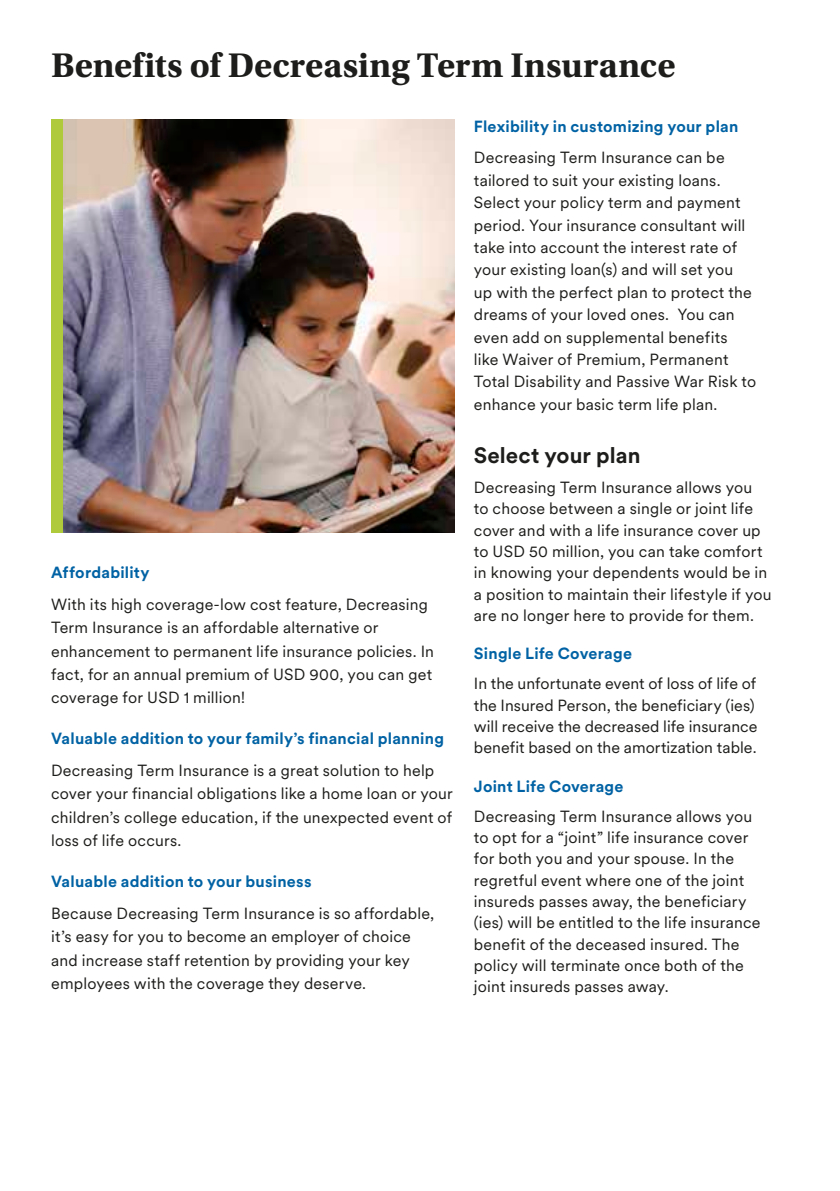
<style>
.page{position:relative;width:840px;height:1191px;background:#fff}
.page>*{position:absolute;margin:0;border:0;box-sizing:border-box;transform-origin:0 0}
.t1{font:700 36px "Utopia Std";color:#1d1d1b}
.t2{font:700 22px "Met Life Circular";letter-spacing:.005em;color:#1d1d1b}
.t3{font:16px/21.4px "Met Life Circular";letter-spacing:.01em;color:#1d1d1b}
.t4{font:700 16px "Met Life Circular";letter-spacing:.015em;color:#0062a4}
</style>
<div class="page">
<img style="left:63px;top:119px;width:391px;height:413px">
<div style="left:51px;top:119px;width:12px;height:413px;background:#afcb3b"></div>
<h1 class="t1" style="left:51px;top:45px;width:625px">Benefits of Decreasing Term Insurance</h1>
<p class="t4" style="left:51px;top:561px;width:100px">Affordability</p>
<p class="t3" style="left:51px;top:592px;width:384px;line-height:23.4px">With its high coverage-low cost feature, Decreasing Term Insurance is an affordable alternative or enhancement to permanent life insurance policies. In fact, for an annual premium of USD 900, you can get coverage for USD 1 million!</p>
<p class="t4" style="left:51px;top:727px;width:394px">Valuable addition to your family’s financial planning</p>
<p class="t3" style="left:51px;top:758px;width:403px;line-height:23.4px">Decreasing Term Insurance is a great solution to help cover your financial obligations like a home loan or your children’s college education, if the unexpected event of loss of life occurs.</p>
<p class="t4" style="left:51px;top:870px;width:262px">Valuable addition to your business</p>
<p class="t3" style="left:51px;top:900px;width:384px;line-height:23.4px">Because Decreasing Term Insurance is so affordable, it’s easy for you to become an employer of choice and increase staff retention by providing your key employees with the coverage they deserve.</p>
<p class="t4" style="left:473px;top:116px;width:266px">Flexibility in customizing your plan</p>
<p class="t3" style="left:473px;top:146px;width:284px;line-height:22.4px">Decreasing Term Insurance can be tailored to suit your existing loans.<br>Select your policy term and payment period. Your insurance consultant will take into account the interest rate of your existing loan(s) and will set you<br>up with the perfect plan to protect the dreams of your loved ones. You can even add on supplemental benefits<br>like Waiver of Premium, Permanent Total Disability and Passive War Risk to enhance your basic term life plan.</p>
<h2 class="t2" style="left:473px;top:440px;width:168px">Select your plan</h2>
<p class="t3" style="left:473px;top:476px;width:299px">Decreasing Term Insurance allows you<br>to choose between a single or joint life cover and with a life insurance cover up to USD 50 million, you can take comfort in knowing your dependents would be in a position to maintain their lifestyle if you are no longer here to provide for them.</p>
<p class="t4" style="left:473px;top:643px;width:159px">Single Life Coverage</p>
<p class="t3" style="left:473px;top:672px;width:285px">In the unfortunate event of loss of life of the Insured Person, the beneficiary (ies) will receive the decreased life insurance benefit based on the amortization table.</p>
<p class="t4" style="left:473px;top:775px;width:151px">Joint Life Coverage</p>
<p class="t3" style="left:473px;top:804px;width:288px">Decreasing Term Insurance allows you to opt for a “joint” life insurance cover for both you and your spouse. In the regretful event where one of the joint insureds passes away, the beneficiary (ies) will be entitled to the life insurance benefit of the deceased insured. The policy will terminate once both of the joint insureds passes away.</p>
</div>
